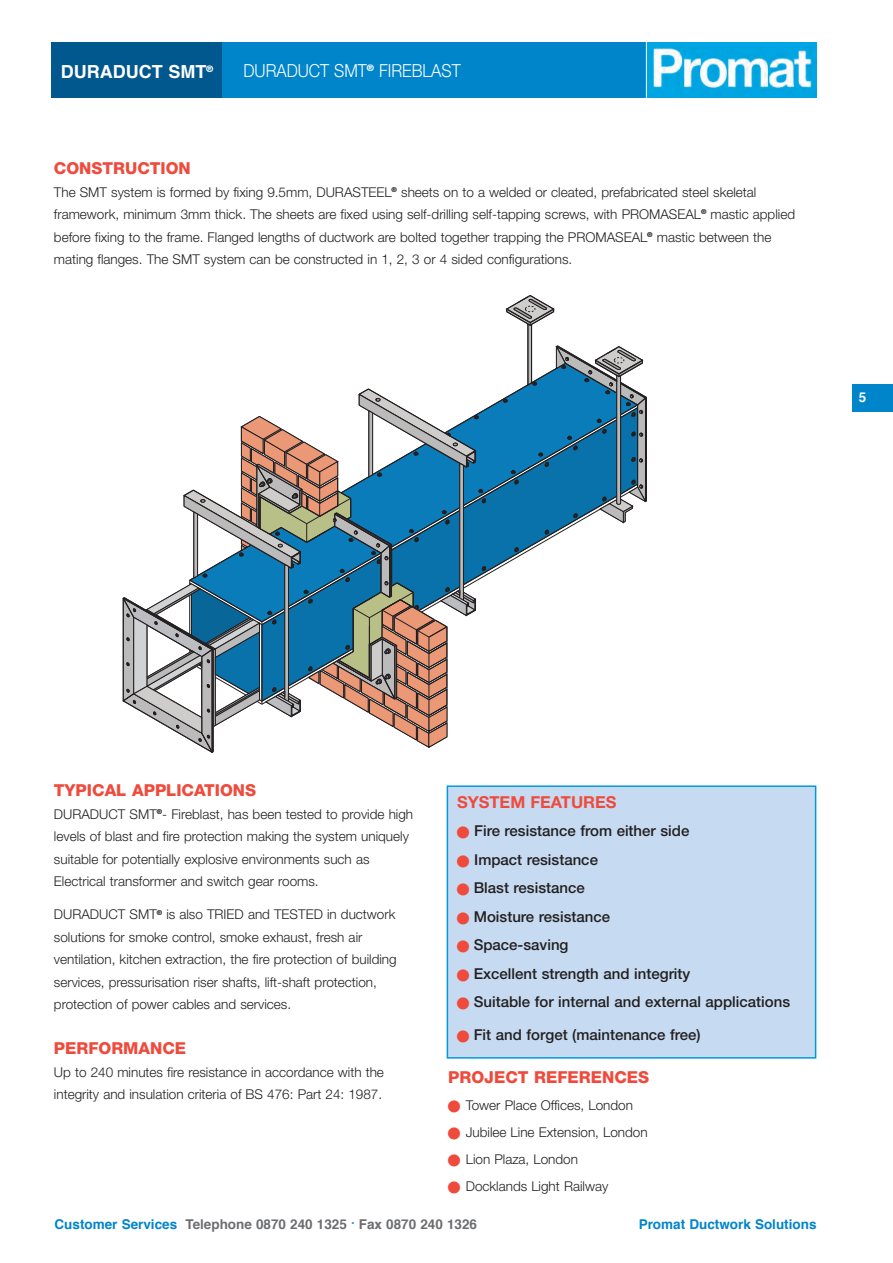
<style>
.page{position:relative;width:893px;height:1263px;background:#fff}
.page>*{position:absolute;margin:0;border:0;box-sizing:border-box;transform-origin:0 0}
.t1{font:300 18px "Helvetica Neue";color:#fff;scale:.9 1}
.t2{font:700 18px "Helvetica";color:#fff}
.t3{font:800 16.5px "Helvetica Neue";color:#ef4b3d}
.t4{font:700 16.5px "Helvetica Neue";color:#ef4b3d}
.t5{font:500 15px "Helvetica Neue";color:#231f20}
.t6{font:300 13.5px/22.5px "Helvetica Neue";color:#231f20}
.t7{font:700 13.5px "Helvetica";color:#6c6d70}
.t8{font:700 13.5px "Helvetica";color:#0084ca}
.t9{font:700 13.5px "Helvetica";color:#fff}
.s1{color:#ef4b3d}
.s2{color:#0084ca}
</style>
<div class="page">
<div style="left:51px;top:43px;width:610px;height:55px;background:#0084ca"></div>
<div style="left:646px;top:41px;width:170px;height:57px;background:#00a5e2"></div>
<img style="left:653px;top:48px;width:159px;height:42px">
<hr style="left:646px;top:38px;width:1px;height:64px;background:#fff">
<div style="left:852px;top:385px;width:41px;height:27px;background:#0084ca"></div>
<div style="left:51px;top:43px;width:171px;height:55px;background:#00588e"></div>
<div style="left:448px;top:787px;width:367px;height:270px;background:#c6dbf1"></div>
<div style="left:447px;top:785px;width:369px;height:273px;border:2px solid #0099d8"></div>
<svg style="left:123px;top:295px;width:524px;height:458px"></svg>
<h1 class="t2" style="left:61px;top:64px;width:154px">DURADUCT SMT<sup>®</sup></h1>
<h1 class="t1" style="left:243px;top:64px;width:243px">DURADUCT SMT<sup>®</sup> FIREBLAST</h1>
<p class="t3" style="left:54px;top:162px;width:138px">CONSTRUCTION</p>
<p class="t6" style="left:54px;top:182px;width:743px">The SMT system is formed by fixing 9.5mm, DURASTEEL<sup>®</sup> sheets on to a welded or cleated, prefabricated steel skeletal framework, minimum 3mm thick. The sheets are fixed using self-drilling self-tapping screws, with PROMASEAL<sup>®</sup> mastic applied before fixing to the frame. Flanged lengths of ductwork are bolted together trapping the PROMASEAL<sup>®</sup> mastic between the mating flanges. The SMT system can be constructed in 1, 2, 3 or 4 sided configurations.</p>
<p class="t9" style="left:859px;top:392px;width:9px">5</p>
<p class="t3" style="left:54px;top:785px;width:204px">TYPICAL APPLICATIONS</p>
<p class="t6" style="left:54px;top:804px;width:361px">DURADUCT SMT<sup>®</sup>- Fireblast, has been tested to provide high levels of blast and fire protection making the system uniquely suitable for potentially explosive environments such as Electrical transformer and switch gear rooms.</p>
<p class="t6" style="left:54px;top:905px;width:344px">DURADUCT SMT<sup>®</sup> is also TRIED and TESTED in ductwork solutions for smoke control, smoke exhaust, fresh air ventilation, kitchen extraction, the fire protection of building services, pressurisation riser shafts, lift-shaft protection, protection of power cables and services.</p>
<p class="t3" style="left:54px;top:1043px;width:134px">PERFORMANCE</p>
<p class="t6" style="left:54px;top:1062px;width:332px">Up to 240 minutes fire resistance in accordance with the integrity and insulation criteria of BS 476: Part 24: 1987.</p>
<p class="t4" style="left:457px;top:796px;width:161px">SYSTEM FEATURES</p>
<p class="t5" style="left:457px;top:825px;width:234px"><span class="s1">■</span> Fire resistance from either side</p>
<p class="t5" style="left:457px;top:854px;width:142px"><span class="s1">■</span> Impact resistance</p>
<p class="t5" style="left:457px;top:882px;width:129px"><span class="s1">■</span> Blast resistance</p>
<p class="t5" style="left:457px;top:911px;width:154px"><span class="s1">■</span> Moisture resistance</p>
<p class="t5" style="left:457px;top:939px;width:113px"><span class="s1">■</span> Space-saving</p>
<p class="t5" style="left:457px;top:968px;width:235px"><span class="s1">■</span> Excellent strength and integrity</p>
<p class="t5" style="left:457px;top:996px;width:334px"><span class="s1">■</span> Suitable for internal and external applications</p>
<p class="t5" style="left:457px;top:1029px;width:245px"><span class="s1">■</span> Fit and forget (maintenance free)</p>
<p class="t3" style="left:448px;top:1071px;width:202px">PROJECT REFERENCES</p>
<p class="t6" style="left:448px;top:1095px;width:186px"><span class="s1">■</span> Tower Place Offices, London</p>
<p class="t6" style="left:448px;top:1122px;width:201px"><span class="s1">■</span> Jubilee Line Extension, London</p>
<p class="t6" style="left:448px;top:1149px;width:131px"><span class="s1">■</span> Lion Plaza, London</p>
<p class="t6" style="left:448px;top:1176px;width:162px"><span class="s1">■</span> Docklands Light Railway</p>
<p class="t7" style="left:55px;top:1218px;width:424px"><span class="s2">Customer Services</span> Telephone 0870 240 1325 <sup>.</sup> Fax 0870 240 1326</p>
<p class="t8" style="left:639px;top:1218px;width:179px">Promat Ductwork Solutions</p>
</div>
